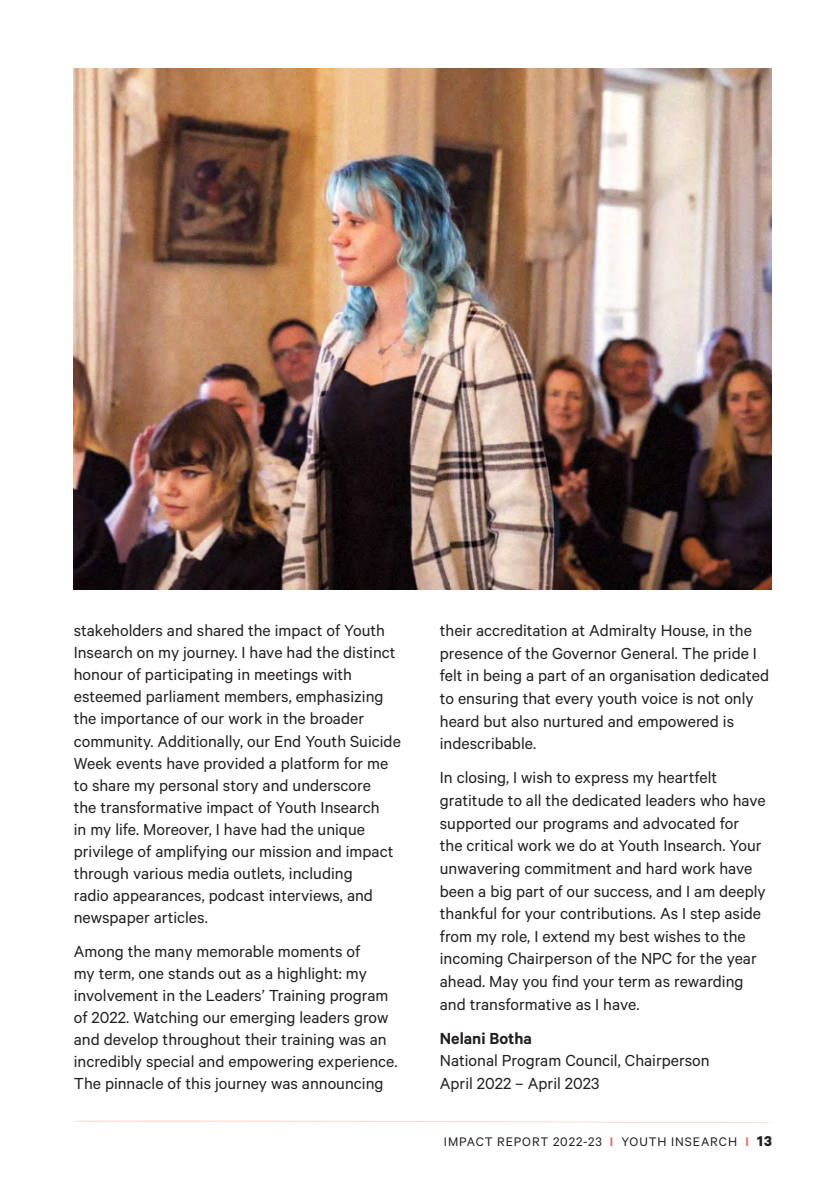
<style>
.page{position:relative;width:840px;height:1191px;background:#fff}
.page>*{position:absolute;margin:0;border:0;box-sizing:border-box;transform-origin:0 0}
.t1{font:18px/22px "Calibre";color:#231f20}
.t2{font:600 18px "Calibre";color:#231f20}
.t3{font:14px "Calibre";letter-spacing:.065em;color:#231f20}
.s1{font-weight:600;color:#ee6a5e}
.s2{font-weight:700;font-size:16px}
</style>
<div class="page">
<svg style="left:74px;top:1120px;width:697px;height:3px"></svg>
<img style="left:74px;top:68px;width:697px;height:522px">
<p class="t1" style="left:74px;top:619px;width:328px">stakeholders and shared the impact of Youth Insearch on my journey. I have had the distinct honour of participating in meetings with esteemed parliament members, emphasizing the importance of our work in the broader community. Additionally, our End Youth Suicide Week events have provided a platform for me to share my personal story and underscore<br>the transformative impact of Youth Insearch<br>in my life. Moreover, I have had the unique privilege of amplifying our mission and impact through various media outlets, including<br>radio appearances, podcast interviews, and newspaper articles.</p>
<p class="t1" style="left:74px;top:939px;width:325px">Among the many memorable moments of<br>my term, one stands out as a highlight: my involvement in the Leaders’ Training program of 2022. Watching our emerging leaders grow and develop throughout their training was an incredibly special and empowering experience.<br>The pinnacle of this journey was announcing</p>
<p class="t1" style="left:439px;top:618px;width:330px;line-height:22.6px">their accreditation at Admiralty House, in the presence of the Governor General. The pride I felt in being a part of an organisation dedicated to ensuring that every youth voice is not only heard but also nurtured and empowered is indescribable.</p>
<p class="t1" style="left:439px;top:766px;width:327px;line-height:22.6px">In closing, I wish to express my heartfelt gratitude to all the dedicated leaders who have supported our programs and advocated for the critical work we do at Youth Insearch. Your unwavering commitment and hard work have been a big part of our success, and I am deeply thankful for your contributions. As I step aside from my role, I extend my best wishes to the incoming Chairperson of the NPC for the year ahead. May you find your term as rewarding and transformative as I have.</p>
<p class="t2" style="left:439px;top:1027px;width:93px">Nelani Botha</p>
<p class="t1" style="left:439px;top:1048px;width:271px;line-height:22.6px">National Program Council, Chairperson<br>April 2022 – April 2023</p>
<p class="t3" style="left:443px;top:1133px;width:329px">IMPACT REPORT 2022-23 <span class="s1">I</span> YOUTH INSEARCH <span class="s1">I</span> <span class="s2">13</span></p>
</div>
